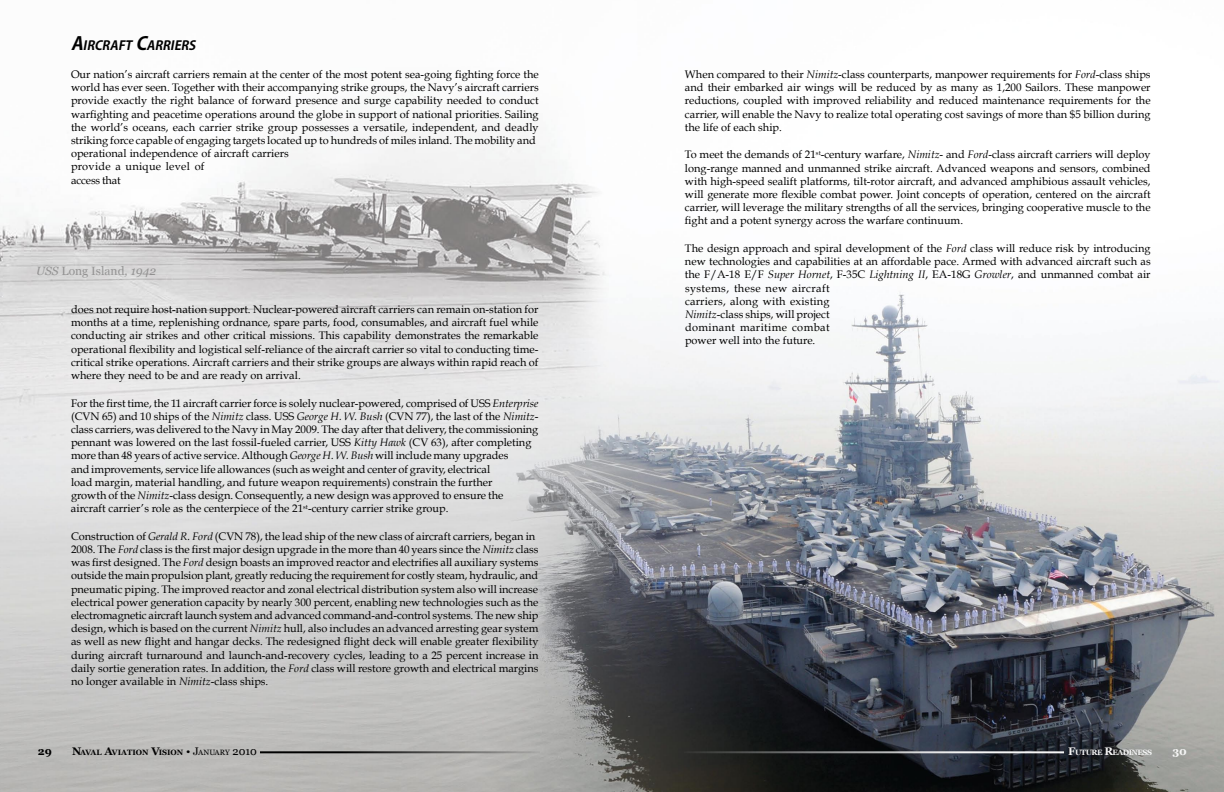
<style>
.page{position:relative;width:1224px;height:792px;background:#fff}
.page>*{position:absolute;margin:0;border:0;box-sizing:border-box;transform-origin:0 0}
.t1{font:italic 700 12.6px "Koz Go Pro";color:#000}
.t2{font:12px "Georgia";color:#545353}
.t3{font:11px/13.2px "Book Antiqua";color:#000}
.t4{font:700 11px "Georgia";color:#000}
.t5{font:700 11px "Georgia";color:#f5f5f5}
.t6{font:700 7.7px "Georgia";color:#000}
.t7{font:700 7.7px "Georgia";letter-spacing:-.07em;color:#f5f5f5}
.s1{font-size:18px}
.s2{font-style:italic}
.s3{font-size:11px}
.s4{font-weight:400;font-size:11px}
.s5{font-weight:400}
</style>
<div class="page">
<img style="left:0;top:132px;width:1224px;height:660px">
<hr style="left:260px;top:751px;width:280px;height:2px;background:#000">
<hr style="left:684px;top:751px;width:380px;height:2px;background:#f5f5f5">
<p class="t1" style="left:71px;top:38px;width:129px"><span class="s1">A</span>IRCRAFT <span class="s1">C</span>ARRIERS</p>
<p class="t3" style="left:71px;top:68px;width:469px">Our nation’s aircraft carriers remain at the center of the most potent sea-going fighting force the world has ever seen. Together with their accompanying strike groups, the Navy’s aircraft carriers provide exactly the right balance of forward presence and surge capability needed to conduct warfighting and peacetime operations around the globe in support of national priorities. Sailing the world’s oceans, each carrier strike group possesses a versatile, independent, and deadly striking force capable of engaging targets located up to hundreds of miles inland. The mobility and operational independence of aircraft carriers<br>provide a unique level of<br>access that</p>
<p class="t2" style="left:36px;top:264px;width:122px"><span class="s2">USS</span> Long Island<span class="s2">, 1942</span></p>
<p class="t3" style="left:71px;top:303px;width:469px;text-align:justify">does not require host-nation support. Nuclear-powered aircraft carriers can remain on-station for months at a time, replenishing ordnance, spare parts, food, consumables, and aircraft fuel while conducting air strikes and other critical missions. This capability demonstrates the remarkable operational flexibility and logistical self-reliance of the aircraft carrier so vital to conducting time&shy;critical strike operations. Aircraft carriers and their strike groups are always within rapid reach of where they need to be and are ready on arrival.</p>
<p class="t3" style="left:71px;top:396px;width:469px">For the first time, the 11 aircraft carrier force is solely nuclear-powered, comprised of USS <span class="s2">Enterprise </span>(CVN 65) and 10 ships of the <span class="s2">Nimitz</span> class. USS <span class="s2">George H. W. Bush</span> (CVN 77), the last of the <span class="s2">Nimitz&shy;</span>class carriers, was delivered to the Navy in May 2009. The day after that delivery, the commissioning pennant was lowered on the last fossil-fueled carrier, USS <span class="s2">Kitty Hawk</span> (CV 63), after completing more than 48 years of active service. Although <span class="s2">George H. W. Bush</span> will include many upgrades<br>and improvements, service life allowances (such as weight and center of gravity, electrical<br>load margin, material handling, and future weapon requirements) constrain the further<br>growth of the <span class="s2">Nimitz</span>-class design. Consequently, a new design was approved to ensure the aircraft carrier’s role as the centerpiece of the 21<sup>st</sup>-century carrier strike group.</p>
<p class="t3" style="left:71px;top:529px;width:469px">Construction of <span class="s2">Gerald R. Ford</span> (CVN 78), the lead ship of the new class of aircraft carriers, began in 2008. The <span class="s2">Ford</span> class is the first major design upgrade in the more than 40 years since the <span class="s2">Nimitz</span> class was first designed. The <span class="s2">Ford</span> design boasts an improved reactor and electrifies all auxiliary systems outside the main propulsion plant, greatly reducing the requirement for costly steam, hydraulic, and pneumatic piping. The improved reactor and zonal electrical distribution system also will increase electrical power generation capacity by nearly 300 percent, enabling new technologies such as the electromagnetic aircraft launch system and advanced command-and-control systems. The new ship design, which is based on the current <span class="s2">Nimitz</span> hull, also includes an advanced arresting gear system as well as new flight and hangar decks. The redesigned flight deck will enable greater flexibility during aircraft turnaround and launch-and-recovery cycles, leading to a 25 percent increase in daily sortie generation rates. In addition, the <span class="s2">Ford</span> class will restore growth and electrical margins no longer available in <span class="s2">Nimitz</span>-class ships.</p>
<p class="t3" style="left:685px;top:68px;width:467px;text-align:justify">When compared to their <span class="s2">Nimitz</span>-class counterparts, manpower requirements for <span class="s2">Ford</span>-class ships and their embarked air wings will be reduced by as many as 1,200 Sailors. These manpower reductions, coupled with improved reliability and reduced maintenance requirements for the carrier, will enable the Navy to realize total operating cost savings of more than $5 billion during the life of each ship.</p>
<p class="t3" style="left:685px;top:148px;width:467px;text-align:justify">To meet the demands of 21<sup>st</sup>-century warfare, <span class="s2">Nimitz</span>- and <span class="s2">Ford</span>-class aircraft carriers will deploy long-range manned and unmanned strike aircraft. Advanced weapons and sensors, combined with high-speed sealift platforms, tilt-rotor aircraft, and advanced amphibious assault vehicles, will generate more flexible combat power. Joint concepts of operation, centered on the aircraft carrier, will leverage the military strengths of all the services, bringing cooperative muscle to the fight and a potent synergy across the warfare continuum.</p>
<p class="t3" style="left:685px;top:242px;width:467px">The design approach and spiral development of the <span class="s2">Ford</span> class will reduce risk by introducing new technologies and capabilities at an affordable pace. Armed with advanced aircraft such as the F/A-18 E/F <span class="s2">Super Hornet</span>, F-35C <span class="s2">Lightning II</span>, EA-18G <span class="s2">Growler</span>, and unmanned combat air systems, these new aircraft<br>carriers, along with existing<br><span class="s2">Nimitz</span>-class ships, will project<br>dominant maritime combat<br>power well into the future.</p>
<p class="t4" style="left:38px;top:744px;width:16px">29</p>
<p class="t6" style="left:72px;top:748px;width:186px"><span class="s3">N</span>AVAL <span class="s3">A</span>VIATION <span class="s3">V</span>ISION <span class="s4">• J</span><span class="s5">ANUARY</span> <span class="s4">2010</span></p>
<p class="t7" style="left:1068px;top:748px;width:85px"><span class="s3">F</span>UTURE <span class="s3">R</span>EADINESS</p>
<p class="t5" style="left:1172px;top:744px;width:16px">30</p>
</div>
